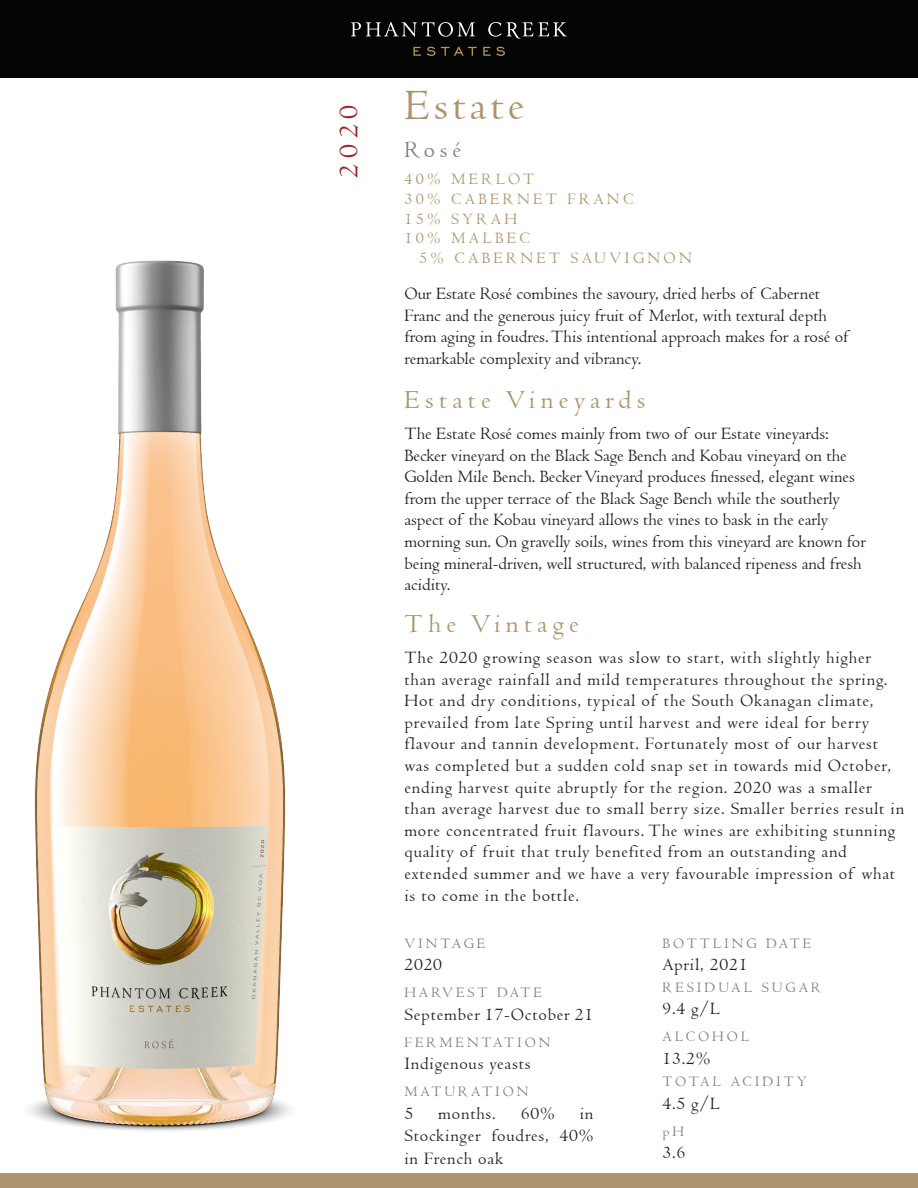
<style>
.page{position:relative;width:918px;height:1188px;background:#fff}
.page>*{position:absolute;margin:0;border:0;box-sizing:border-box;transform-origin:0 0}
.t1{font:45px "Centaur";letter-spacing:.09em;color:#ae946e}
.t2{font:28.5px "Centaur";color:#9f252a}
.t3{font:27px "Centaur";letter-spacing:.2em;color:#ae946e}
.t4{font:24px "Centaur";color:#7f8080}
.t5{font:18px/21.6px "Centaur";letter-spacing:.03em;color:#231f20}
.t6{font:18px/21.6px "Centaur";color:#231f20}
.t7{font:16.5px "Centaur";letter-spacing:.2em;color:#ae946e}
.t8{font:15px "Centaur";letter-spacing:.2em;color:#7f8080}
</style>
<div class="page">
<div style="left:0;top:0;width:918px;height:78px;background:#040503"></div>
<svg style="left:351px;top:22px;width:124px;height:15px"></svg>
<svg style="left:488px;top:22px;width:13px;height:15px"></svg>
<svg style="left:507px;top:22px;width:60px;height:17px"></svg>
<svg style="left:413px;top:47px;width:8px;height:9px"></svg>
<svg style="left:427px;top:47px;width:8px;height:9px"></svg>
<svg style="left:441px;top:47px;width:36px;height:9px"></svg>
<svg style="left:483px;top:47px;width:22px;height:9px"></svg>
<div style="left:0;top:1173px;width:918px;height:15px;background:#ad946e"></div>
<img style="left:29px;top:260px;width:262px;height:871px">
<p class="t2" style="left:332px;top:178px;width:74px;rotate:-90deg">2020</p>
<p class="t1" style="left:404px;top:78px;width:121px">Estate</p>
<p class="t4" style="left:404px;top:135px;width:58px">Rosé</p>
<p class="t7" style="left:404px;top:169px;width:131px">40% MERLOT</p>
<p class="t7" style="left:404px;top:189px;width:230px">30% CABERNET FRANC</p>
<p class="t7" style="left:404px;top:209px;width:114px">15% SYRAH</p>
<p class="t7" style="left:404px;top:228px;width:127px">10% MALBEC</p>
<p class="t7" style="left:419px;top:248px;width:274px">5% CABERNET SAUVIGNON</p>
<p class="t6" style="left:404px;top:283px;width:446px">Our Estate Rosé combines the savoury, dried herbs of Cabernet Franc and the generous juicy fruit of Merlot, with textural depth from aging in foudres. This intentional approach makes for a rosé of remarkable complexity and vibrancy.</p>
<p class="t3" style="left:404px;top:383px;width:243px">Estate Vineyards</p>
<p class="t6" style="left:404px;top:423px;width:463px">The Estate Rosé comes mainly from two of our Estate vineyards:<br>Becker vineyard on the Black Sage Bench and Kobau vineyard on the Golden Mile Bench. Becker Vineyard produces finessed, elegant wines from the upper terrace of the Black Sage Bench while the southerly aspect of the Kobau vineyard allows the vines to bask in the early morning sun. On gravelly soils, wines from this vineyard are known for being mineral-driven, well structured, with balanced ripeness and fresh acidity.</p>
<p class="t3" style="left:404px;top:607px;width:176px">The Vintage</p>
<p class="t5" style="left:404px;top:647px;width:501px">The 2020 growing season was slow to start, with slightly higher than average rainfall and mild temperatures throughout the spring.<br>Hot and dry conditions, typical of the South Okanagan climate, prevailed from late Spring until harvest and were ideal for berry flavour and tannin development. Fortunately most of our harvest was completed but a sudden cold snap set in towards mid October, ending harvest quite abruptly for the region. 2020 was a smaller than average harvest due to small berry size. Smaller berries result in more concentrated fruit flavours. The wines are exhibiting stunning quality of fruit that truly benefited from an outstanding and extended summer and we have a very favourable impression of what is to come in the bottle.</p>
<p class="t8" style="left:404px;top:934px;width:82px">VINTAGE</p>
<p class="t5" style="left:404px;top:954px;width:39px">2020</p>
<p class="t8" style="left:404px;top:983px;width:139px">HARVEST DATE</p>
<p class="t5" style="left:404px;top:1003px;width:190px">September 17-October 21</p>
<p class="t8" style="left:404px;top:1033px;width:147px">FERMENTATION</p>
<p class="t5" style="left:404px;top:1053px;width:128px">Indigenous yeasts</p>
<p class="t8" style="left:404px;top:1082px;width:126px">MATURATION</p>
<p class="t5" style="left:404px;top:1102px;width:10px">5</p>
<p class="t5" style="left:438px;top:1102px;width:59px">months.</p>
<p class="t5" style="left:521px;top:1102px;width:35px">60%</p>
<p class="t8" style="left:662px;top:934px;width:150px">BOTTLING DATE</p>
<p class="t5" style="left:662px;top:954px;width:87px">April, 2021</p>
<p class="t8" style="left:662px;top:978px;width:160px">RESIDUAL SUGAR</p>
<p class="t5" style="left:662px;top:998px;width:59px">9.4 g/L</p>
<p class="t8" style="left:662px;top:1027px;width:88px">ALCOHOL</p>
<p class="t5" style="left:662px;top:1047px;width:49px">13.2%</p>
<p class="t8" style="left:662px;top:1072px;width:146px">TOTAL ACIDITY</p>
<p class="t5" style="left:662px;top:1092px;width:59px">4.5 g/L</p>
<p class="t8" style="left:662px;top:1122px;width:23px">pH</p>
<p class="t5" style="left:662px;top:1142px;width:24px">3.6</p>
<p class="t5" style="left:404px;top:1102px;width:190px;line-height:22.5px;text-align:justify;text-indent:175px">in Stockinger foudres, 40% in French oak</p>
</div>
